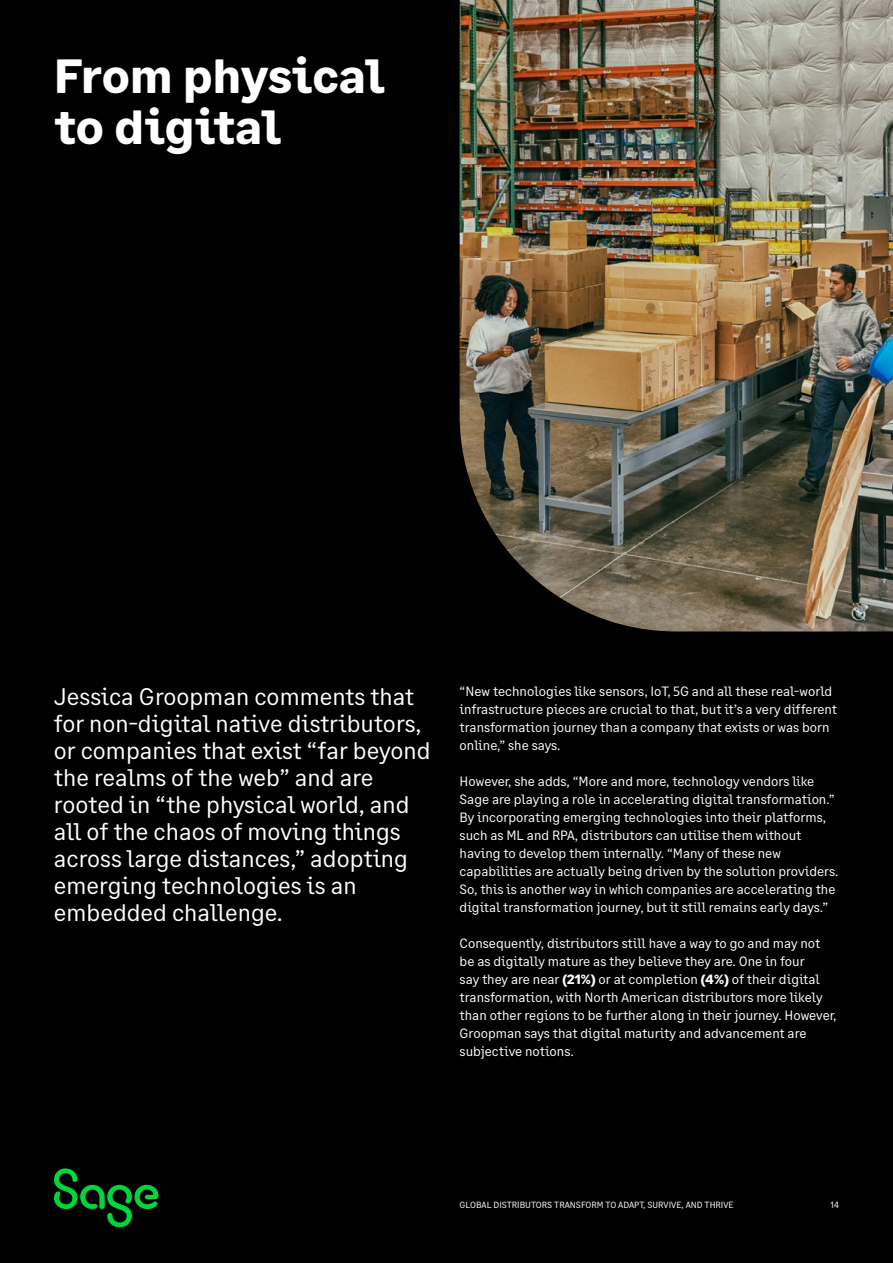
<style>
.page{position:relative;width:893px;height:1263px;background:#000}
.page>*{position:absolute;margin:0;border:0;box-sizing:border-box;transform-origin:0 0}
.t1{font:700 48px/51px "Sage Text";letter-spacing:.005em;color:#fff}
.t2{font:24px/27px "Sage Text";color:#fff}
.t3{font:13.5px/18px "Sage Text";color:#fff}
.t4{font:9px "Sage Text";color:#fff}
.s1{font-weight:700}
</style>
<div class="page">
<img style="left:460px;top:0;width:433px;height:631px">
<svg style="left:54px;top:1168px;width:105px;height:59px"></svg>
<h1 class="t1" style="left:54px;top:51px;width:333px">From physical to digital</h1>
<p class="t2" style="left:54px;top:683px;width:378px">Jessica Groopman comments that for non-digital native distributors, or companies that exist “far beyond the realms of the web” and are rooted in “the physical world, and all of the chaos of moving things across large distances,” adopting emerging technologies is an embedded challenge.</p>
<p class="t3" style="left:460px;top:683px;width:379px">“New technologies like sensors, IoT, 5G and all these real-world infrastructure pieces are crucial to that, but it’s a very different transformation journey than a company that exists or was born online,” she says.</p>
<p class="t3" style="left:460px;top:773px;width:380px">However, she adds, “More and more, technology vendors like Sage are playing a role in accelerating digital transformation.” By incorporating emerging technologies into their platforms, such as ML and RPA, distributors can utilise them without having to develop them internally. “Many of these new capabilities are actually being driven by the solution providers.<br>So, this is another way in which companies are accelerating the digital transformation journey, but it still remains early days.”</p>
<p class="t3" style="left:460px;top:935px;width:378px">Consequently, distributors still have a way to go and may not be as digitally mature as they believe they are. One in four<br>say they are near <span class="s1">(21%)</span> or at completion <span class="s1">(4%)</span> of their digital transformation, with North American distributors more likely than other regions to be further along in their journey. However, Groopman says that digital maturity and advancement are subjective notions.</p>
<p class="t4" style="left:460px;top:1200px;width:276px">GLOBAL DISTRIBUTORS TRANSFORM TO ADAPT, SURVIVE, AND THRIVE</p>
<p class="t4" style="left:830px;top:1200px;width:10px">14</p>
</div>
